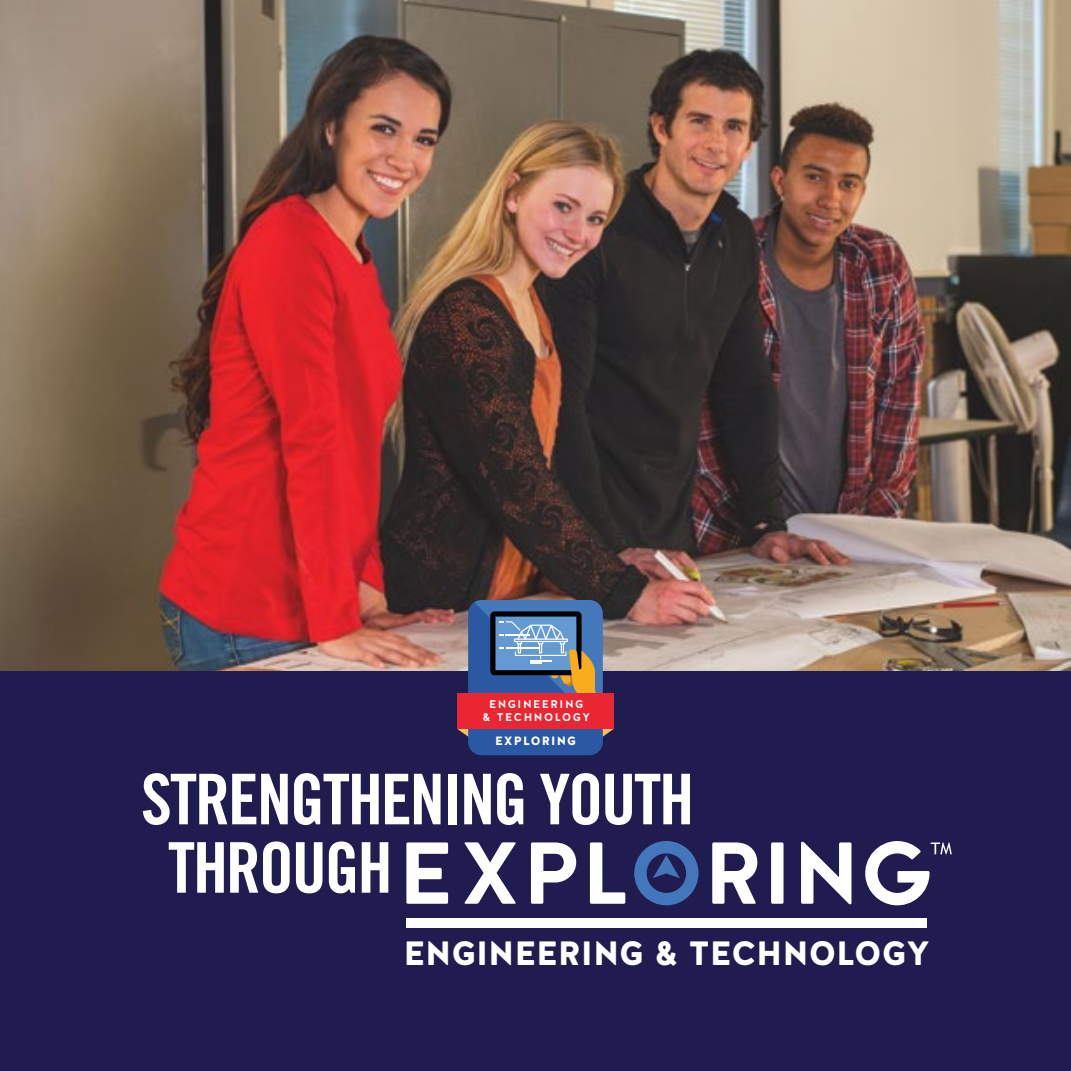
<style>
.page{position:relative;width:1071px;height:1071px;background:#fff}
.page>*{position:absolute;margin:0;border:0;box-sizing:border-box;transform-origin:0 0}
.t1{font:70px/68.4px "Trade Gothic Bold Cond Twenty";letter-spacing:-.03em;color:#fff}
.t2{font:900 33.6px "Halis R";color:#fff}
.t3{font:900 12.08px "Halis R";letter-spacing:.1em;color:#fff}
.t4{font:700 11.2px/13px "Halis GR";letter-spacing:.14em;color:#fff;text-align:center}
</style>
<div class="page">
<img style="left:0;top:0;width:1071px;height:671px">
<div style="left:0;top:671px;width:1071px;height:400px;background:#201c50"></div>
<div style="left:407px;top:918px;width:520px;height:10px;background:#fff"></div>
<svg style="left:406px;top:842px;width:42px;height:62px"></svg>
<svg style="left:464px;top:842px;width:52px;height:62px"></svg>
<svg style="left:531px;top:842px;width:45px;height:62px"></svg>
<svg style="left:590px;top:842px;width:35px;height:62px"></svg>
<svg style="left:712px;top:842px;width:45px;height:62px"></svg>
<div style="left:771px;top:842px;width:13px;height:62px;background:#fff"></div>
<svg style="left:801px;top:842px;width:50px;height:62px"></svg>
<svg style="left:634px;top:841px;width:65px;height:64px"></svg>
<svg style="left:865px;top:841px;width:87px;height:65px"></svg>
<svg style="left:457px;top:600px;width:157px;height:155px;background:#745c7e"></svg>
<p class="t4" style="left:482px;top:698px;width:109px">ENGINEERING<br>&amp; TECHNOLOGY</p>
<p class="t3" style="left:495px;top:733px;width:82px">EXPLORING</p>
<p class="t1" style="left:168px;top:765px;width:528px;text-indent:-27px">STRENGTHENING YOUTH<br>THROUGH</p>
<p class="t2" style="left:403px;top:932px;width:528px">ENGINEERING &amp; TECHNOLOGY</p>
</div>
